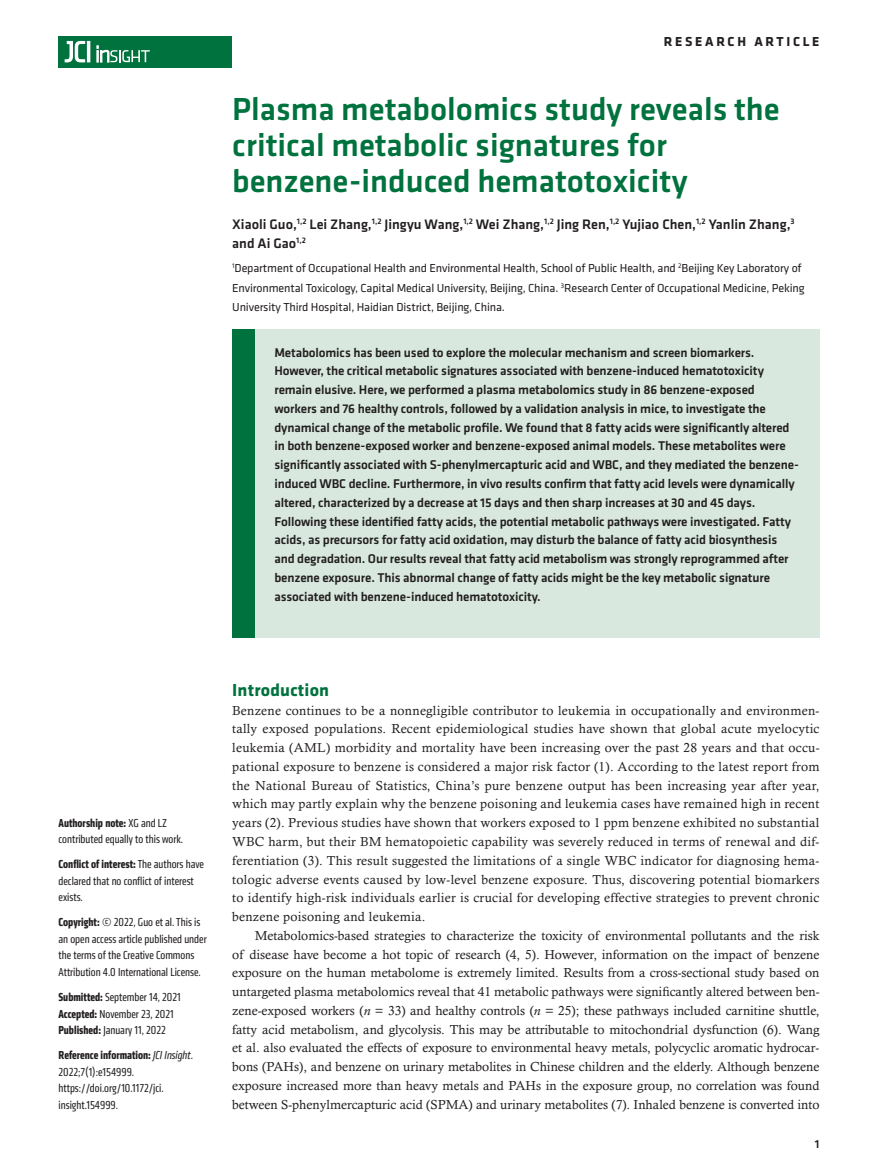
<style>
.page{position:relative;width:878px;height:1175px;background:#fff}
.page>*{position:absolute;margin:0;border:0;box-sizing:border-box;transform-origin:0 0}
.t1{font:500 33px/36px "Klavika Basic";color:#00723e}
.t2{font:700 18px "Klavika";letter-spacing:.01em;color:#00723e}
.t3{font:500 14.25px/19.5px "Klavika Basic";color:#231f20}
.t4{font:700 13.5px "Klavika Basic";letter-spacing:.2em;color:#231f20}
.t5{font:13.2px/18.8px "Calisto MT Std";letter-spacing:.015em;color:#231f20;text-align:justify}
.t6{font:500 13.2px/18.8px "Klavika Basic";letter-spacing:-.01em;color:#231f20}
.t7{font:condensed 12px/16.5px "Klavika";color:#231f20}
.t8{font:12px/19.5px "Klavika";letter-spacing:-.01em;color:#231f20}
.t9{font:500 12px "Klavika Basic";color:#231f20}
.s1{font-weight:700}
.s2{font-style:italic}
</style>
<div class="page">
<div style="left:59px;top:36px;width:173px;height:31px;background:#00723e"></div>
<hr style="left:87px;top:41px;width:3px;height:21px;background:#fff">
<svg style="left:64px;top:41px;width:21px;height:22px"></svg>
<svg style="left:97px;top:46px;width:53px;height:16px"></svg>
<div style="left:232px;top:330px;width:587px;height:308px;background:#d8e8df"></div>
<div style="left:232px;top:330px;width:22px;height:308px;background:#00723e"></div>
<p class="t4" style="left:663px;top:32px;width:157px">RESEARCH ARTICLE</p>
<h1 class="t1" style="left:232px;top:91px;width:549px">Plasma metabolomics study reveals the critical metabolic signatures for benzene-induced hematotoxicity</h1>
<p class="t3" style="left:232px;top:214px;width:564px">Xiaoli Guo,<sup>1,2</sup> Lei Zhang,<sup>1,2</sup> Jingyu Wang,<sup>1,2</sup> Wei Zhang,<sup>1,2</sup> Jing Ren,<sup>1,2</sup> Yujiao Chen,<sup>1,2</sup> Yanlin Zhang,<sup>3 </sup>and Ai Gao<sup>1,2</sup></p>
<p class="t8" style="left:232px;top:258px;width:574px"><sup>1</sup>Department of Occupational Health and Environmental Health, School of Public Health, and <sup>2</sup>Beijing Key Laboratory of<br>Environmental Toxicology, Capital Medical University, Beijing, China. <sup>3</sup>Research Center of Occupational Medicine, Peking<br>University Third Hospital, Haidian District, Beijing, China.</p>
<p class="t6" style="left:274px;top:342px;width:526px">Metabolomics has been used to explore the molecular mechanism and screen biomarkers.<br>However, the critical metabolic signatures associated with benzene-induced hematotoxicity remain elusive. Here, we performed a plasma metabolomics study in 86 benzene-exposed workers and 76 healthy controls, followed by a validation analysis in mice, to investigate the dynamical change of the metabolic profile. We found that 8 fatty acids were significantly altered in both benzene-exposed worker and benzene-exposed animal models. These metabolites were significantly associated with S-phenylmercapturic acid and WBC, and they mediated the benzene&shy;induced WBC decline. Furthermore, in vivo results confirm that fatty acid levels were dynamically altered, characterized by a decrease at 15 days and then sharp increases at 30 and 45 days.<br>Following these identified fatty acids, the potential metabolic pathways were investigated. Fatty acids, as precursors for fatty acid oxidation, may disturb the balance of fatty acid biosynthesis and degradation. Our results reveal that fatty acid metabolism was strongly reprogrammed after benzene exposure. This abnormal change of fatty acids might be the key metabolic signature associated with benzene-induced hematotoxicity.</p>
<p class="t7" style="left:59px;top:814px;width:126px"><span class="s1">Authorship note:</span> XG and LZ contributed equally to this work.</p>
<p class="t7" style="left:59px;top:856px;width:147px"><span class="s1">Conflict of interest:</span> The authors have declared that no conflict of interest exists.</p>
<p class="t7" style="left:59px;top:914px;width:150px"><span class="s1">Copyright:</span> © 2022, Guo et al. This is an open access article published under the terms of the Creative Commons Attribution 4.0 International License.</p>
<p class="t7" style="left:59px;top:988px;width:124px"><span class="s1">Submitted:</span> September 14, 2021<br><span class="s1">Accepted:</span> November 23, 2021<br><span class="s1">Published:</span> January 11, 2022</p>
<p class="t7" style="left:59px;top:1046px;width:136px"><span class="s1">Reference information:</span> <span class="s2">JCI Insight</span>.<br>2022;7(1):e154999. https://doi.org/10.1172/jci. insight.154999.</p>
<h2 class="t2" style="left:232px;top:677px;width:98px">Introduction</h2>
<p class="t5" style="left:232px;top:700px;width:588px">Benzene continues to be a nonnegligible contributor to leukemia in occupationally and environmen&shy;tally exposed populations. Recent epidemiological studies have shown that global acute myelocytic leukemia (AML) morbidity and mortality have been increasing over the past 28 years and that occu&shy;pational exposure to benzene is considered a major risk factor (1). According to the latest report from the National Bureau of Statistics, China’s pure benzene output has been increasing year after year, which may partly explain why the benzene poisoning and leukemia cases have remained high in recent years (2). Previous studies have shown that workers exposed to 1 ppm benzene exhibited no substantial WBC harm, but their BM hematopoietic capability was severely reduced in terms of renewal and dif&shy;ferentiation (3). This result suggested the limitations of a single WBC indicator for diagnosing hema&shy;tologic adverse events caused by low-level benzene exposure. Thus, discovering potential biomarkers to identify high-risk individuals earlier is crucial for developing effective strategies to prevent chronic benzene poisoning and leukemia.</p>
<p class="t5" style="left:232px;top:926px;width:588px;text-indent:22px">Metabolomics-based strategies to characterize the toxicity of environmental pollutants and the risk of disease have become a hot topic of research (4, 5). However, information on the impact of benzene exposure on the human metabolome is extremely limited. Results from a cross-sectional study based on untargeted plasma metabolomics reveal that 41 metabolic pathways were significantly altered between ben&shy;zene-exposed workers (<span class="s2">n</span> = 33) and healthy controls (<span class="s2">n</span> = 25); these pathways included carnitine shuttle, fatty acid metabolism, and glycolysis. This may be attributable to mitochondrial dysfunction (6). Wang et al. also evaluated the effects of exposure to environmental heavy metals, polycyclic aromatic hydrocar&shy;bons (PAHs), and benzene on urinary metabolites in Chinese children and the elderly. Although benzene exposure increased more than heavy metals and PAHs in the exposure group, no correlation was found between S-phenylmercapturic acid (SPMA) and urinary metabolites (7). Inhaled benzene is converted into</p>
<p class="t9" style="left:814px;top:1135px;width:6px">1</p>
</div>
